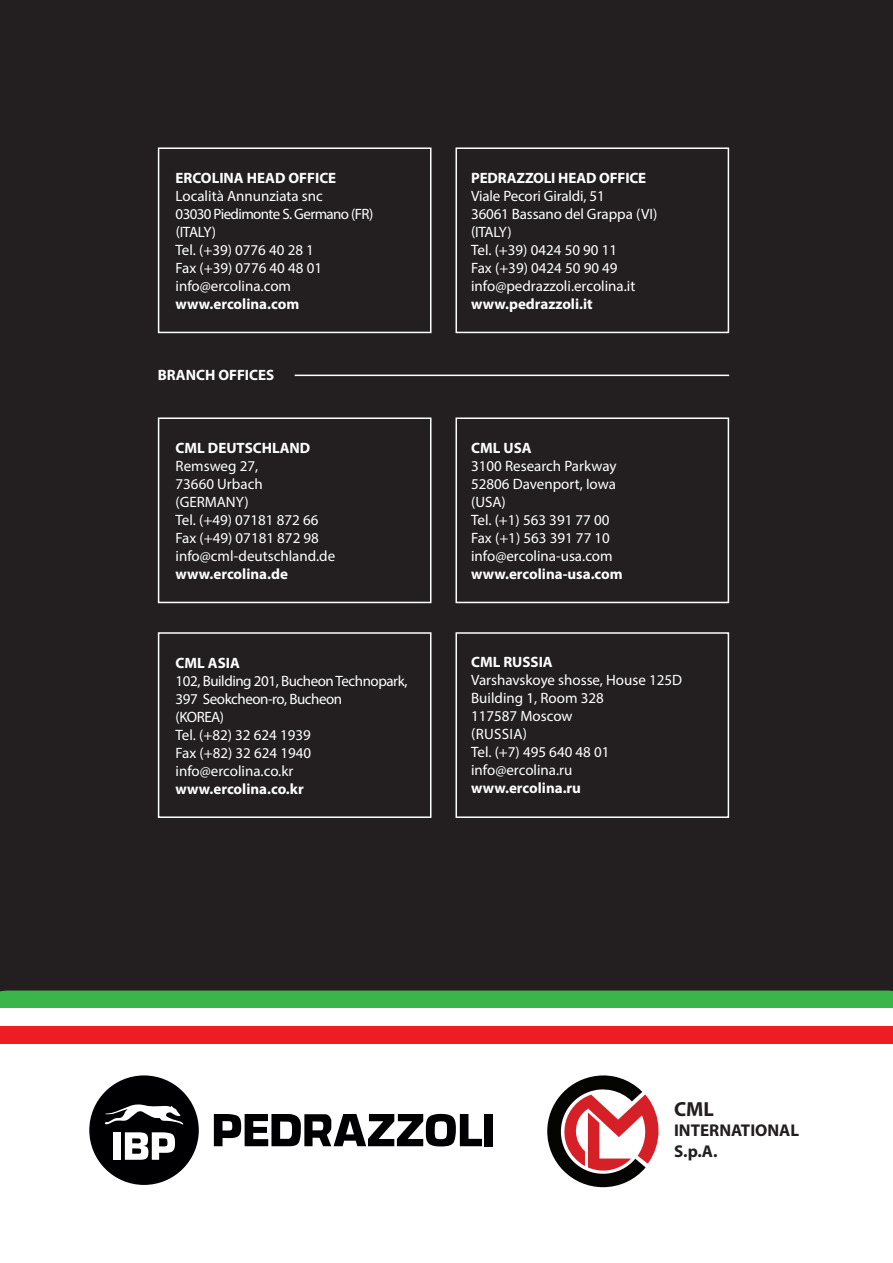
<style>
.page{position:relative;width:893px;height:1263px;background:#231f20}
.page>*{position:absolute;margin:0;border:0;box-sizing:border-box;transform-origin:0 0}
.t1{font:700 20.4px "Myriad Pro";color:#231f20}
.t2{font:700 17.1px/20.5px "Myriad Pro";color:#231f20}
.t3{font:15px/18px "Myriad Pro";color:#fff}
.t4{font:700 15px "Myriad Pro";color:#fff}
.t5{font:15px "Myriad Pro";letter-spacing:-.03em;color:#fff}
.t6{font:15px "Myriad Pro";letter-spacing:-.04em;color:#fff}
.s1{font-weight:700}
</style>
<div class="page">
<div style="left:0;top:1017px;width:893px;height:246px;background:#fff"></div>
<svg style="left:214px;top:1114px;width:268px;height:32px"></svg>
<div style="left:484px;top:1114px;width:9px;height:32px;background:#000002"></div>
<div style="left:89px;top:1075px;width:110px;height:110px;background:#000002;border-radius:50%"></div>
<svg style="left:104px;top:1104px;width:80px;height:21px"></svg>
<div style="left:113px;top:1132px;width:7px;height:28px;background:#fff"></div>
<svg style="left:125px;top:1132px;width:50px;height:28px"></svg>
<div style="left:158px;top:147px;width:273px;height:186px;border:2px solid #fff"></div>
<div style="left:158px;top:417px;width:273px;height:186px;border:2px solid #fff"></div>
<div style="left:158px;top:632px;width:273px;height:186px;border:2px solid #fff"></div>
<div style="left:455px;top:147px;width:274px;height:186px;border:2px solid #fff"></div>
<div style="left:455px;top:417px;width:274px;height:186px;border:2px solid #fff"></div>
<div style="left:455px;top:632px;width:274px;height:186px;border:2px solid #fff"></div>
<hr style="left:295px;top:375px;width:434px;height:1px;background:#fff">
<div style="left:0;top:990px;width:893px;height:18px;background:#3ab54a"></div>
<div style="left:0;top:1008px;width:893px;height:18px;background:#fff"></div>
<div style="left:0;top:1026px;width:893px;height:17px;background:#ee1d23"></div>
<svg style="left:547px;top:1075px;width:112px;height:112px"></svg>
<p class="t4" style="left:176px;top:168px;width:162px">ERCOLINA HEAD OFFICE</p>
<p class="t3" style="left:176px;top:187px;width:149px">Località Annunziata snc</p>
<p class="t6" style="left:176px;top:205px;width:199px">03030 Piedimonte S. Germano (FR)</p>
<p class="t3" style="left:176px;top:223px;width:42px">(ITALY)</p>
<p class="t3" style="left:176px;top:241px;width:140px">Tel. (+39) 0776 40 28 1</p>
<p class="t3" style="left:176px;top:259px;width:148px">Fax (+39) 0776 40 48 01</p>
<p class="t3" style="left:176px;top:277px;width:117px">info@ercolina.com</p>
<p class="t4" style="left:176px;top:294px;width:125px">www.ercolina.com</p>
<p class="t4" style="left:158px;top:366px;width:118px">BRANCH OFFICES</p>
<p class="t4" style="left:176px;top:438px;width:136px">CML DEUTSCHLAND</p>
<p class="t3" style="left:176px;top:457px;width:84px">Remsweg 27,</p>
<p class="t3" style="left:176px;top:475px;width:89px">73660 Urbach</p>
<p class="t3" style="left:176px;top:493px;width:75px">(GERMANY)</p>
<p class="t3" style="left:176px;top:511px;width:144px">Tel. (+49) 07181 872 66</p>
<p class="t3" style="left:176px;top:529px;width:145px">Fax (+49) 07181 872 98</p>
<p class="t3" style="left:176px;top:547px;width:161px">info@cml-deutschland.de</p>
<p class="t4" style="left:176px;top:564px;width:114px">www.ercolina.de</p>
<p class="t4" style="left:176px;top:653px;width:66px">CML ASIA</p>
<p class="t5" style="left:176px;top:672px;width:234px">102, Building 201, Bucheon Technopark,</p>
<p class="t5" style="left:176px;top:690px;width:168px">397 Seokcheon-ro, Bucheon</p>
<p class="t3" style="left:176px;top:708px;width:50px">(KOREA)</p>
<p class="t3" style="left:176px;top:726px;width:137px">Tel. (+82) 32 624 1939</p>
<p class="t3" style="left:176px;top:744px;width:137px">Fax (+82) 32 624 1940</p>
<p class="t3" style="left:176px;top:762px;width:119px">info@ercolina.co.kr</p>
<p class="t4" style="left:176px;top:779px;width:130px">www.ercolina.co.kr</p>
<p class="t4" style="left:471px;top:168px;width:177px">PEDRAZZOLI HEAD OFFICE</p>
<p class="t3" style="left:471px;top:187px;width:135px">Viale Pecori Giraldi, 51</p>
<p class="t3" style="left:471px;top:205px;width:188px">36061 Bassano del Grappa (VI)</p>
<p class="t3" style="left:471px;top:223px;width:42px">(ITALY)</p>
<p class="t3" style="left:471px;top:241px;width:148px">Tel. (+39) 0424 50 90 11</p>
<p class="t3" style="left:471px;top:259px;width:148px">Fax (+39) 0424 50 90 49</p>
<p class="t3" style="left:471px;top:277px;width:166px">info@pedrazzoli.ercolina.it</p>
<p class="t4" style="left:471px;top:294px;width:123px">www.pedrazzoli.it</p>
<p class="t4" style="left:471px;top:438px;width:62px">CML USA</p>
<p class="t3" style="left:471px;top:457px;width:147px">3100 Research Parkway</p>
<p class="t3" style="left:471px;top:475px;width:146px">52806 Davenport, Iowa</p>
<p class="t3" style="left:471px;top:493px;width:36px">(USA)</p>
<p class="t3" style="left:471px;top:511px;width:140px">Tel. (+1) 563 391 77 00</p>
<p class="t3" style="left:471px;top:529px;width:140px">Fax (+1) 563 391 77 10</p>
<p class="t3" style="left:471px;top:547px;width:143px">info@ercolina-usa.com</p>
<p class="t4" style="left:471px;top:564px;width:153px">www.ercolina-usa.com</p>
<p class="t3" style="left:471px;top:653px;width:212px"><span class="s1">CML RUSSIA<br></span>Varshavskoye shosse, House 125D</p>
<p class="t3" style="left:471px;top:689px;width:134px">Building 1, Room 328</p>
<p class="t3" style="left:471px;top:707px;width:103px">117587 Moscow</p>
<p class="t3" style="left:471px;top:725px;width:57px">(RUSSIA)</p>
<p class="t3" style="left:471px;top:743px;width:140px">Tel. (+7) 495 640 48 01 info@ercolina.ru</p>
<p class="t4" style="left:471px;top:779px;width:111px">www.ercolina.ru</p>
<h1 class="t1" style="left:674px;top:1096px;width:41px">CML</h1>
<p class="t2" style="left:674px;top:1120px;width:127px">INTERNATIONAL<br>S.p.A.</p>
</div>
